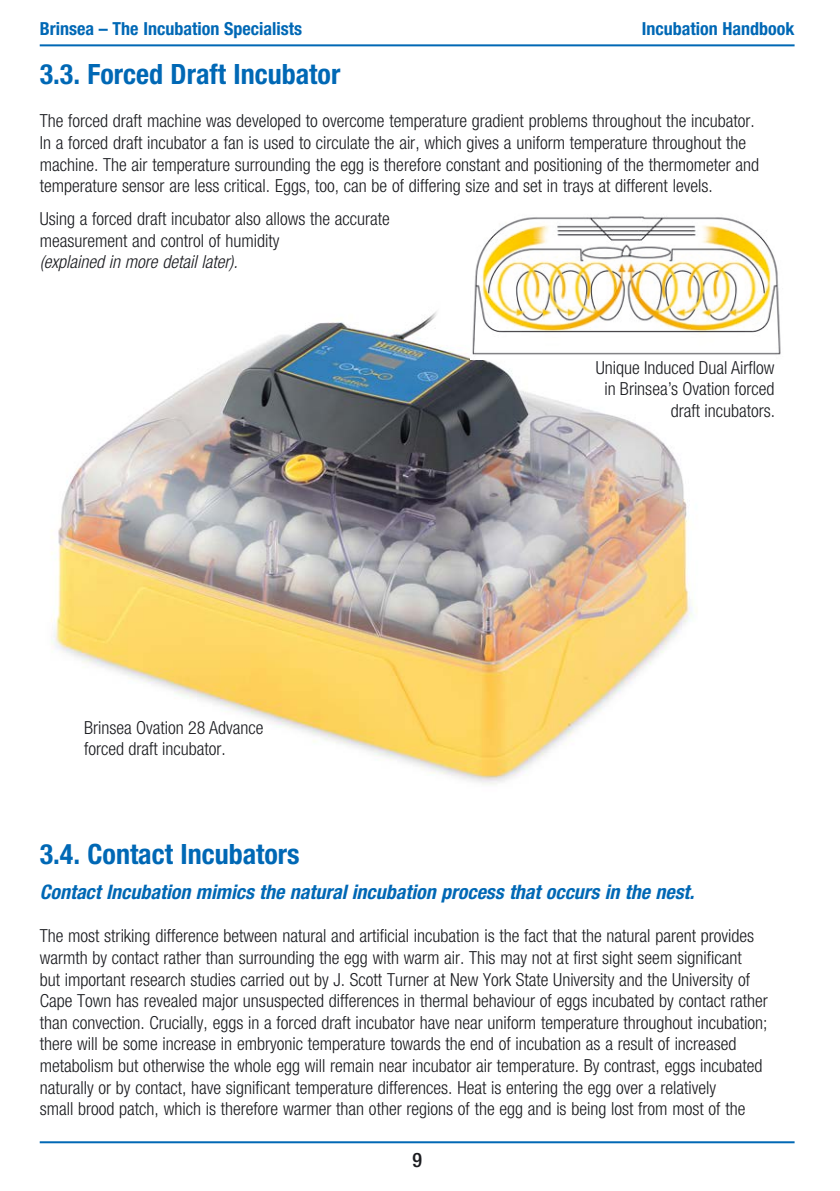
<style>
.page{position:relative;width:840px;height:1191px;background:#fff}
.page>*{position:absolute;margin:0;border:0;box-sizing:border-box;transform-origin:0 0}
.t1{font:700 condensed 28px "Helvetica Neue";color:#0068b5}
.t2{font:italic 700 condensed 20px "Helvetica Neue";color:#0068b5}
.t3{font:500 condensed 20px "Helvetica Neue";color:#1b1c20}
.t4{font:300 condensed 18px/21.6px "Helvetica Neue";color:#1b1c20}
.t5{font:700 condensed 18px "Helvetica Neue";color:#0068b5}
.t6{font:italic 300 condensed 18px "Helvetica Neue";color:#1b1c20}
</style>
<div class="page">
<img style="left:51px;top:322px;width:646px;height:463px">
<div style="left:412px;top:301px;width:68px;height:23px;background:#fff"></div>
<hr style="left:40px;top:1141px;width:754px;height:2px;background:#0068b5">
<hr style="left:40px;top:44px;width:754px;height:2px;background:#0068b5">
<img style="left:470px;top:216px;width:311px;height:143px">
<p class="t5" style="left:40px;top:18px;width:264px">Brinsea – The Incubation Specialists</p>
<p class="t5" style="left:641px;top:18px;width:154px">Incubation Handbook</p>
<h1 class="t1" style="left:40px;top:57px;width:302px">3.3. Forced Draft Incubator</h1>
<p class="t4" style="left:40px;top:110px;width:720px">The forced draft machine was developed to overcome temperature gradient problems throughout the incubator.<br>In a forced draft incubator a fan is used to circulate the air, which gives a uniform temperature throughout the machine. The air temperature surrounding the egg is therefore constant and positioning of the thermometer and temperature sensor are less critical. Eggs, too, can be of differing size and set in trays at different levels.</p>
<p class="t4" style="left:40px;top:208px;width:351px">Using a forced draft incubator also allows the accurate measurement and control of humidity</p>
<p class="t6" style="left:40px;top:252px;width:199px">(explained in more detail later).</p>
<p class="t4" style="left:84px;top:716px;width:181px">Brinsea Ovation 28 Advance forced draft incubator.</p>
<p class="t4" style="left:595px;top:356px;width:181px;text-align:right">Unique Induced Dual Airflow in Brinsea’s Ovation forced draft incubators.</p>
<h1 class="t1" style="left:40px;top:837px;width:261px">3.4. Contact Incubators</h1>
<p class="t2" style="left:40px;top:880px;width:655px">Contact Incubation mimics the natural incubation process that occurs in the nest.</p>
<p class="t4" style="left:40px;top:925px;width:729px">The most striking difference between natural and artificial incubation is the fact that the natural parent provides warmth by contact rather than surrounding the egg with warm air. This may not at first sight seem significant<br>but important research studies carried out by J. Scott Turner at New York State University and the University of Cape Town has revealed major unsuspected differences in thermal behaviour of eggs incubated by contact rather than convection. Crucially, eggs in a forced draft incubator have near uniform temperature throughout incubation; there will be some increase in embryonic temperature towards the end of incubation as a result of increased metabolism but otherwise the whole egg will remain near incubator air temperature. By contrast, eggs incubated naturally or by contact, have significant temperature differences. Heat is entering the egg over a relatively<br>small brood patch, which is therefore warmer than other regions of the egg and is being lost from most of the</p>
<p class="t3" style="left:412px;top:1147px;width:11px">9</p>
</div>
